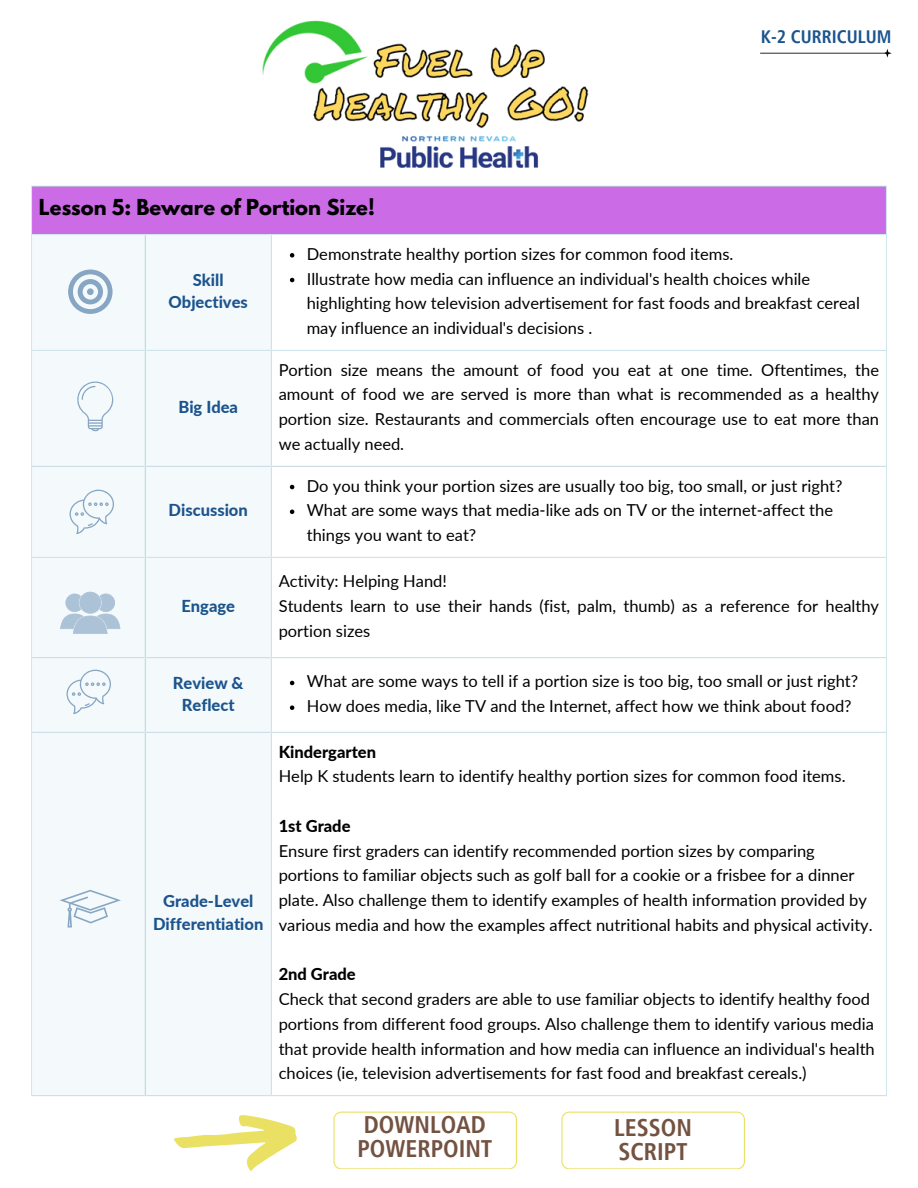
<style>
.page{position:relative;width:918px;height:1188px;background:#fff}
.page>*{position:absolute;margin:0;border:0;box-sizing:border-box;transform-origin:0 0}
.t1{font:700 condensed 24px/23.7px "Frutiger LT Pro";color:#745241}
.t2{font:700 19.5px "League Spartan";color:#000}
.t3{font:700 condensed 18px "Frutiger LT Pro";color:#1b548d}
.t4{font:16.5px/24.8px "Lato";color:#000}
.t5{font:800 16.5px/22.5px "Lato";color:#1b548d;text-align:center}
.t6{font:800 16.5px "Lato";color:#000}
</style>
<div class="page">
<div style="left:31px;top:186px;width:856px;height:49px;background:#cb6ce6"></div>
<div style="left:32px;top:235px;width:239px;height:860px;background:#f4f9fb"></div>
<svg style="left:290px;top:253px;width:4px;height:5px"></svg>
<svg style="left:290px;top:278px;width:4px;height:4px"></svg>
<svg style="left:290px;top:485px;width:4px;height:4px"></svg>
<svg style="left:290px;top:510px;width:4px;height:4px"></svg>
<svg style="left:290px;top:681px;width:4px;height:4px"></svg>
<svg style="left:290px;top:705px;width:4px;height:5px"></svg>
<hr style="left:31px;top:187px;width:1px;height:908px;background:#d3e7ef">
<hr style="left:145px;top:235px;width:1px;height:860px;background:#d3e7ef">
<hr style="left:271px;top:235px;width:1px;height:860px;background:#d3e7ef">
<hr style="left:886px;top:187px;width:1px;height:908px;background:#d3e7ef">
<hr style="left:31px;top:186px;width:856px;height:1px;background:#d3e7ef">
<hr style="left:31px;top:234px;width:856px;height:1px;background:#d3e7ef">
<hr style="left:31px;top:350px;width:856px;height:1px;background:#d3e7ef">
<hr style="left:31px;top:466px;width:856px;height:1px;background:#d3e7ef">
<hr style="left:31px;top:557px;width:856px;height:1px;background:#d3e7ef">
<hr style="left:31px;top:657px;width:856px;height:1px;background:#d3e7ef">
<hr style="left:31px;top:732px;width:856px;height:1px;background:#d3e7ef">
<hr style="left:31px;top:1095px;width:856px;height:1px;background:#d3e7ef">
<svg style="left:60px;top:890px;width:61px;height:38px"></svg>
<svg style="left:68px;top:270px;width:45px;height:44px"></svg>
<svg style="left:77px;top:381px;width:36px;height:51px"></svg>
<svg style="left:70px;top:490px;width:44px;height:44px"></svg>
<svg style="left:60px;top:592px;width:60px;height:42px"></svg>
<svg style="left:66px;top:670px;width:45px;height:44px"></svg>
<svg style="left:333px;top:1112px;width:184px;height:57px"></svg>
<svg style="left:561px;top:1112px;width:184px;height:57px"></svg>
<svg style="left:174px;top:1115px;width:123px;height:56px"></svg>
<img style="left:262px;top:20px;width:327px;height:148px">
<svg style="left:760px;top:49px;width:132px;height:9px"></svg>
<p class="t2" style="left:39px;top:197px;width:337px">Lesson 5: Beware of Portion Size!</p>
<p class="t3" style="left:761px;top:26px;width:132px">K-2 CURRICULUM</p>
<p class="t5" style="left:169px;top:268px;width:81px">Skill<br>Objectives</p>
<p class="t5" style="left:178px;top:395px;width:61px">Big Idea</p>
<p class="t5" style="left:169px;top:499px;width:81px">Discussion</p>
<p class="t5" style="left:181px;top:594px;width:55px">Engage</p>
<p class="t4" style="left:307px;top:241px;width:428px">Demonstrate healthy portion sizes for common food items.</p>
<p class="t4" style="left:307px;top:266px;width:555px">Illustrate how media can influence an individual's health choices while highlighting how television advertisement for fast foods and breakfast cereal may influence an individual's decisions .</p>
<p class="t4" style="left:279px;top:357px;width:602px;text-align:justify">Portion size means the amount of food you eat at one time. Oftentimes, the amount of food we are served is more than what is recommended as a healthy portion size. Restaurants and commercials often encourage use to eat more than we actually need.</p>
<p class="t4" style="left:307px;top:473px;width:537px">Do you think your portion sizes are usually too big, too small, or just right?</p>
<p class="t4" style="left:307px;top:498px;width:528px">What are some ways that media-like ads on TV or the internet-affect the things you want to eat?</p>
<p class="t4" style="left:279px;top:568px;width:170px">Activity: Helping Hand!</p>
<p class="t4" style="left:279px;top:593px;width:602px">Students learn to use their hands (fist, palm, thumb) as a reference for healthy portion sizes</p>
<p class="t5" style="left:173px;top:671px;width:72px">Review &amp;<br>Reflect</p>
<p class="t4" style="left:307px;top:669px;width:553px">What are some ways to tell if a portion size is too big, too small or just right?</p>
<p class="t4" style="left:307px;top:693px;width:546px">How does media, like TV and the Internet, affect how we think about food?</p>
<p class="t5" style="left:163px;top:890px;width:92px">Grade-Level</p>
<p class="t5" style="left:153px;top:912px;width:112px">Differentiation</p>
<p class="t6" style="left:279px;top:741px;width:99px">Kindergarten</p>
<p class="t4" style="left:279px;top:764px;width:568px">Help K students learn to identify healthy portion sizes for common food items.</p>
<p class="t6" style="left:279px;top:816px;width:73px">1st Grade</p>
<p class="t4" style="left:279px;top:838px;width:595px">Ensure first graders can identify recommended portion sizes by comparing portions to familiar objects such as golf ball for a cookie or a frisbee for a dinner plate. Also challenge them to identify examples of health information provided by various media and how the examples affect nutritional habits and physical activity.</p>
<p class="t6" style="left:279px;top:964px;width:79px">2nd Grade</p>
<p class="t4" style="left:279px;top:986px;width:598px">Check that second graders are able to use familiar objects to identify healthy food portions from different food groups. Also challenge them to identify various media that provide health information and how media can influence an individual's health choices (ie, television advertisements for fast food and breakfast cereals.)</p>
<p class="t1" style="left:357px;top:1113px;width:137px">DOWNLOAD<br>POWERPOINT</p>
<p class="t1" style="left:614px;top:1116px;width:79px">LESSON<br>SCRIPT</p>
</div>
